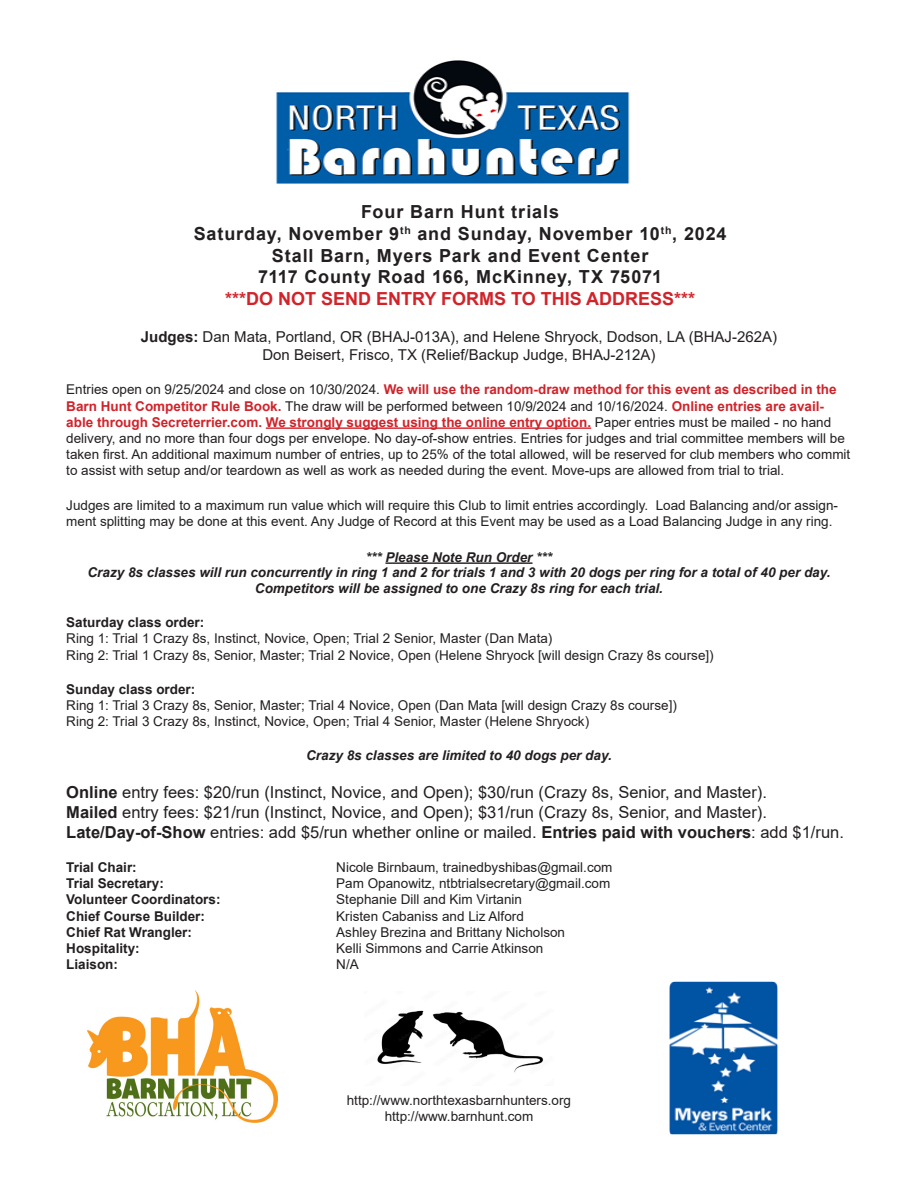
<style>
.page{position:relative;width:918px;height:1188px;background:#fff}
.page>*{position:absolute;margin:0;border:0;box-sizing:border-box;transform-origin:0 0}
.t1{font:700 18px/21.6px "Arial";letter-spacing:.05em;color:#231f20;text-align:center}
.t2{font:16.5px/19.8px "Arial";color:#231f20}
.t3{font:15px/18px "Arial";color:#231f20;text-align:center}
.t4{font:13.5px/16.2px "Arial";color:#231f20}
.t5{font:italic 700 13.5px/15.6px "Arial";color:#231f20;text-align:center}
.t6{font:700 13.5px "Arial";color:#231f20}
.s1{color:#d1232a}
.s2{font-weight:700}
.s3{font-weight:700;color:#d1232a}
</style>
<div class="page">
<img style="left:276px;top:60px;width:354px;height:124px">
<hr style="left:266px;top:427px;width:325px;height:2px;background:#d1232a">
<hr style="left:385px;top:562px;width:148px;height:2px;background:#231f20">
<img style="left:88px;top:991px;width:189px;height:131px">
<img style="left:669px;top:982px;width:108px;height:152px">
<img style="left:377px;top:1010px;width:167px;height:63px">
<p class="t1" style="left:194px;top:201px;width:534px">Four Barn Hunt trials<br>Saturday, November 9<sup>th</sup> and Sunday, November 10<sup>th</sup>, 2024<br>Stall Barn, Myers Park and Event Center<br>7117 County Road 166, McKinney, TX 75071<br><span class="s1">***DO NOT SEND ENTRY FORMS TO THIS ADDRESS***</span></p>
<p class="t3" style="left:141px;top:328px;width:638px"><span class="s2">Judges:</span> Dan Mata, Portland, OR (BHAJ-013A), and Helene Shryock, Dodson, LA (BHAJ-262A)<br>Don Beisert, Frisco, TX (Relief/Backup Judge, BHAJ-212A)</p>
<p class="t4" style="left:66px;top:381px;width:786px">Entries open on 9/25/2024 and close on 10/30/2024. <span class="s3">We will use the random-draw method for this event as described in the Barn Hunt Competitor Rule Book.</span> The draw will be performed between 10/9/2024 and 10/16/2024. <span class="s3">Online entries are avail&shy;able through Secreterrier.com. We strongly suggest using the online entry option.</span> Paper entries must be mailed - no hand delivery, and no more than four dogs per envelope. No day-of-show entries. Entries for judges and trial committee members will be taken first. An additional maximum number of entries, up to 25% of the total allowed, will be reserved for club members who commit to assist with setup and/or teardown as well as work as needed during the event. Move-ups are allowed from trial to trial.</p>
<p class="t4" style="left:66px;top:497px;width:773px">Judges are limited to a maximum run value which will require this Club to limit entries accordingly. Load Balancing and/or assign&shy;ment splitting may be done at this event. Any Judge of Record at this Event may be used as a Load Balancing Judge in any ring.</p>
<p class="t5" style="left:88px;top:550px;width:744px">*** Please Note Run Order ***<br>Crazy 8s classes will run concurrently in ring 1 and 2 for trials 1 and 3 with 20 dogs per ring for a total of 40 per day.<br>Competitors will be assigned to one Crazy 8s ring for each trial.</p>
<p class="t4" style="left:66px;top:614px;width:649px"><span class="s2">Saturday class order:<br></span>Ring 1: Trial 1 Crazy 8s, Instinct, Novice, Open; Trial 2 Senior, Master (Dan Mata)<br>Ring 2: Trial 1 Crazy 8s, Senior, Master; Trial 2 Novice, Open (Helene Shryock [will design Crazy 8s course])</p>
<p class="t4" style="left:66px;top:681px;width:612px"><span class="s2">Sunday class order:<br></span>Ring 1: Trial 3 Crazy 8s, Senior, Master; Trial 4 Novice, Open (Dan Mata [will design Crazy 8s course])<br>Ring 2: Trial 3 Crazy 8s, Instinct, Novice, Open; Trial 4 Senior, Master (Helene Shryock)</p>
<p class="t5" style="left:306px;top:748px;width:307px">Crazy 8s classes are limited to 40 dogs per day.</p>
<p class="t2" style="left:66px;top:782px;width:779px"><span class="s2">Online</span> entry fees: $20/run (Instinct, Novice, and Open); $30/run (Crazy 8s, Senior, and Master).<br><span class="s2">Mailed</span> entry fees: $21/run (Instinct, Novice, and Open); $31/run (Crazy 8s, Senior, and Master).<br><span class="s2">Late/Day-of-Show</span> entries: add $5/run whether online or mailed. <span class="s2">Entries paid with vouchers</span>: add $1/run.</p>
<p class="t6" style="left:66px;top:858px;width:72px">Trial Chair:</p>
<p class="t4" style="left:336px;top:859px;width:278px">Nicole Birnbaum, trainedbyshibas@gmail.com</p>
<p class="t6" style="left:66px;top:874px;width:99px">Trial Secretary:</p>
<p class="t4" style="left:336px;top:875px;width:276px">Pam Opanowitz, ntbtrialsecretary@gmail.com</p>
<p class="t6" style="left:66px;top:890px;width:156px">Volunteer Coordinators:</p>
<p class="t4" style="left:336px;top:891px;width:187px">Stephanie Dill and Kim Virtanin</p>
<p class="t6" style="left:66px;top:906px;width:140px">Chief Course Builder:</p>
<p class="t4" style="left:336px;top:908px;width:189px">Kristen Cabaniss and Liz Alford</p>
<p class="t6" style="left:66px;top:922px;width:127px">Chief Rat Wrangler:</p>
<p class="t4" style="left:336px;top:924px;width:230px">Ashley Brezina and Brittany Nicholson</p>
<p class="t6" style="left:66px;top:939px;width:75px">Hospitality:</p>
<p class="t4" style="left:336px;top:940px;width:209px">Kelli Simmons and Carrie Atkinson</p>
<p class="t6" style="left:66px;top:955px;width:53px">Liaison:</p>
<p class="t4" style="left:336px;top:956px;width:24px">N/A</p>
<p class="t4" style="left:347px;top:1092px;width:226px;text-align:center">http://www.northtexasbarnhunters.org http://www.barnhunt.com</p>
</div>
